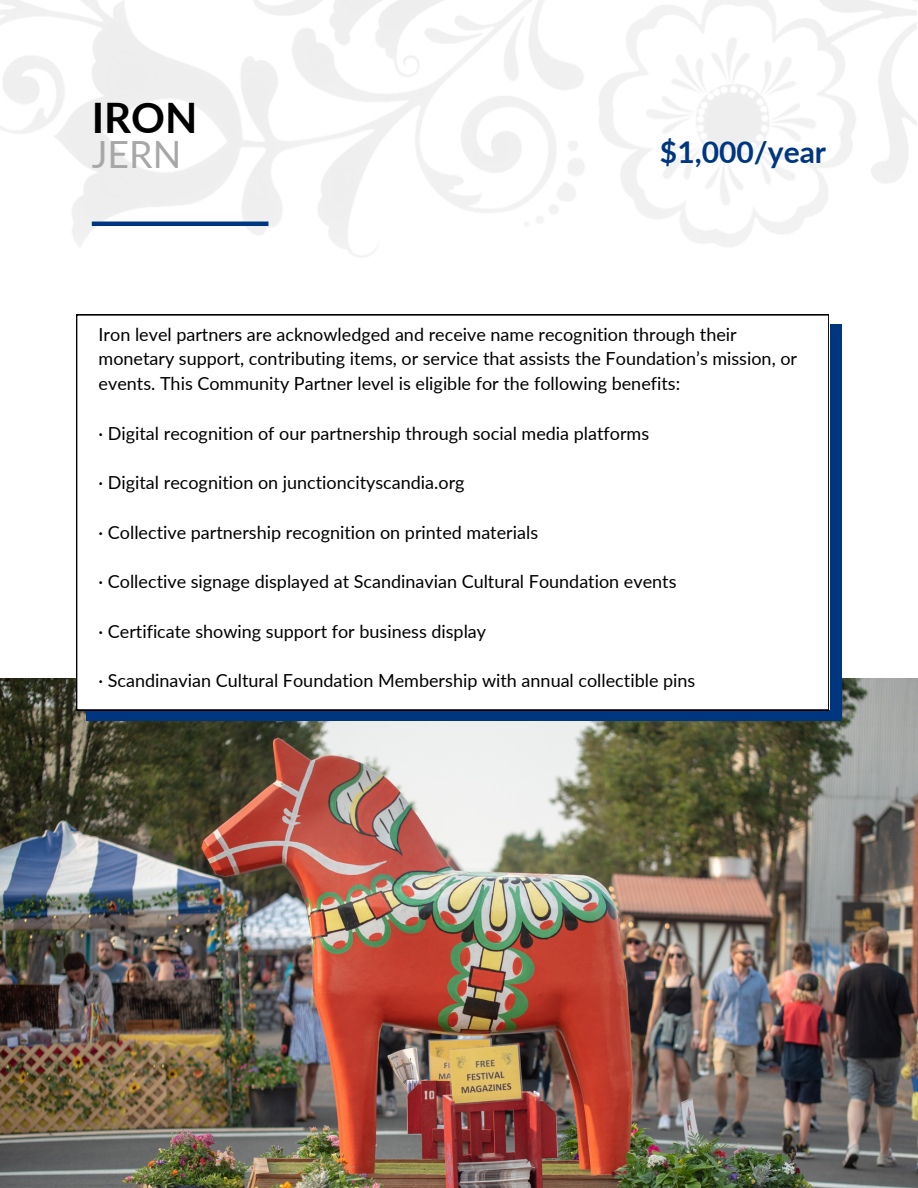
<style>
.page{position:relative;width:918px;height:1188px;background:#fff}
.page>*{position:absolute;margin:0;border:0;box-sizing:border-box;transform-origin:0 0}
.t1{font:700 42px "Lato";color:#000}
.t2{font:37.5px "Lato";color:#a7a7a7}
.t3{font:700 30px "Lato";color:#003580}
.t4{font:18px/24.8px "Lato";color:#000}
</style>
<div class="page">
<img style="left:0;top:678px;width:918px;height:510px">
<svg style="left:87px;top:324px;width:754px;height:396px"></svg>
<svg style="left:76px;top:315px;width:753px;height:395px"></svg>
<hr style="left:92px;top:222px;width:176px;height:4px;background:#003580">
<p class="t1" style="left:92px;top:91px;width:107px">IRON</p>
<h2 class="t2" style="left:92px;top:131px;width:91px">JERN</h2>
<p class="t3" style="left:660px;top:133px;width:168px">$1,000/year</p>
<h1 class="t4" style="left:99px;top:321px;width:700px">Iron level partners are acknowledged and receive name recognition through their monetary support, contributing items, or service that assists the Foundation’s mission, or events. This Community Partner level is eligible for the following benefits:</h1>
<h3 class="t4" style="left:99px;top:420px;width:552px">· Digital recognition of our partnership through social media platforms</h3>
<p class="t4" style="left:99px;top:470px;width:368px">· Digital recognition on junctioncityscandia.org</p>
<p class="t4" style="left:99px;top:519px;width:441px">· Collective partnership recognition on printed materials</p>
<p class="t4" style="left:99px;top:569px;width:579px">· Collective signage displayed at Scandinavian Cultural Foundation events</p>
<p class="t4" style="left:99px;top:618px;width:389px">· Certificate showing support for business display</p>
<p class="t4" style="left:99px;top:668px;width:598px">· Scandinavian Cultural Foundation Membership with annual collectible pins</p>
</div>
